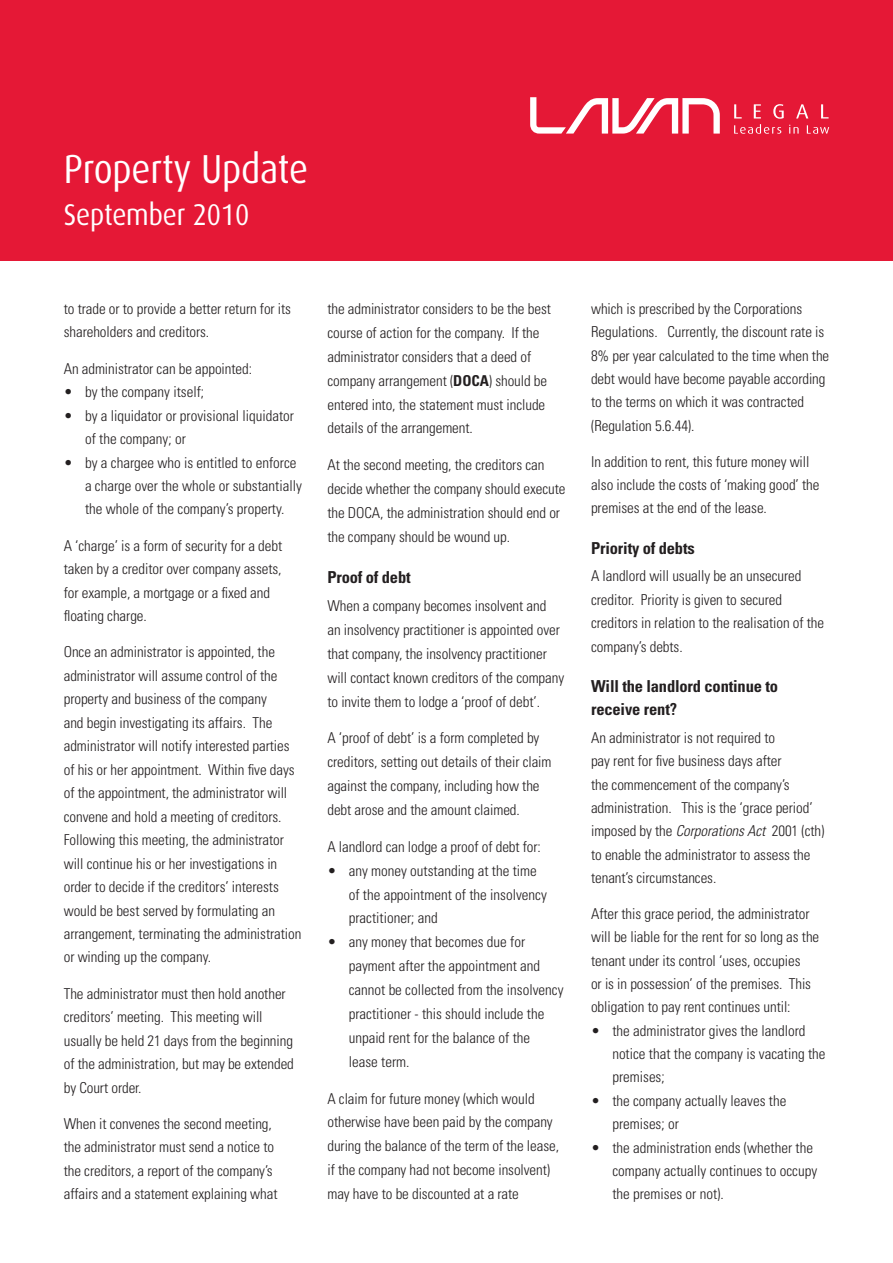
<style>
.page{position:relative;width:893px;height:1263px;background:#fff}
.page>*{position:absolute;margin:0;border:0;box-sizing:border-box;transform-origin:0 0}
.Main_heading{font:40.5px "Dax";letter-spacing:-.005em;color:#fff;scale:.9 1}
.Main_heading-2{font:30px "Dax";letter-spacing:-.005em;color:#fff;scale:.9 1}
.Heading{font:700 condensed 16.5px/23.4px "Univers";letter-spacing:-.01em;color:#231f20}
.Tab{font:300 condensed 15px/23.4px "Univers";letter-spacing:-.005em;color:#231f20}
.s1{font-weight:700}
.s2{font-style:italic}
</style>
<div class="page">
<div style="left:0;top:0;width:893px;height:261px;background:#e51836"></div>
<svg style="left:734px;top:104px;width:95px;height:30px"></svg>
<svg style="left:530px;top:97px;width:190px;height:37px"></svg>
<p class="Main_heading" style="left:64px;top:147px;width:273px">Property Update</p>
<p class="Main_heading-2" style="left:64px;top:198px;width:208px">September 2010</p>
<p class="Tab" style="left:64px;top:297px;width:229px">to trade or to provide a better return for its shareholders and creditors.</p>
<p class="Tab" style="left:64px;top:357px;width:190px">An administrator can be appointed:</p>
<p class="Tab" style="left:64px;top:380px;width:142px">• by the company itself;</p>
<p class="Tab" style="left:85px;top:404px;width:211px;text-indent:-21px">• by a liquidator or provisional liquidator of the company; or</p>
<p class="Tab" style="left:85px;top:450px;width:218px;text-indent:-21px">• by a chargee who is entitled to enforce a charge over the whole or substantially the whole of the company’s property.</p>
<p class="Tab" style="left:64px;top:534px;width:220px">A ‘charge’ is a form of security for a debt taken by a creditor over company assets, for example, a mortgage or a fixed and floating charge.</p>
<p class="Tab" style="left:64px;top:640px;width:239px">Once an administrator is appointed, the administrator will assume control of the property and business of the company<br>and begin investigating its affairs. The administrator will notify interested parties of his or her appointment. Within five days of the appointment, the administrator will convene and hold a meeting of creditors.<br>Following this meeting, the administrator will continue his or her investigations in order to decide if the creditors’ interests would be best served by formulating an arrangement, terminating the administration or winding up the company.</p>
<p class="Tab" style="left:64px;top:982px;width:232px">The administrator must then hold another creditors’ meeting. This meeting will usually be held 21 days from the beginning of the administration, but may be extended by Court order.</p>
<p class="Tab" style="left:64px;top:1112px;width:215px">When it convenes the second meeting, the administrator must send a notice to the creditors, a report of the company’s affairs and a statement explaining what</p>
<p class="Tab" style="left:327px;top:297px;width:225px;line-height:23.9px">the administrator considers to be the best course of action for the company. If the administrator considers that a deed of company arrangement (<span class="s1">DOCA</span>) should be entered into, the statement must include details of the arrangement.</p>
<p class="Tab" style="left:327px;top:453px;width:240px;line-height:23.9px">At the second meeting, the creditors can decide whether the company should execute the DOCA, the administration should end or the company should be wound up.</p>
<p class="Heading" style="left:327px;top:565px;width:85px">Proof of debt</p>
<p class="Tab" style="left:327px;top:594px;width:238px;line-height:23.9px">When a company becomes insolvent and<br>an insolvency practitioner is appointed over that company, the insolvency practitioner will contact known creditors of the company to invite them to lodge a ‘proof of debt’.</p>
<p class="Tab" style="left:327px;top:726px;width:226px;line-height:23.9px">A ‘proof of debt’ is a form completed by creditors, setting out details of their claim against the company, including how the debt arose and the amount claimed.</p>
<p class="Tab" style="left:327px;top:835px;width:215px">A landlord can lodge a proof of debt for:</p>
<p class="Tab" style="left:349px;top:858px;width:200px;line-height:23.9px;text-indent:-21px">• any money outstanding at the time of the appointment of the insolvency practitioner; and</p>
<p class="Tab" style="left:349px;top:930px;width:216px;line-height:23.9px;text-indent:-21px">• any money that becomes due for payment after the appointment and cannot be collected from the insolvency practitioner - this should include the unpaid rent for the balance of the<br>lease term.</p>
<p class="Tab" style="left:327px;top:1086px;width:233px;line-height:23.9px">A claim for future money (which would otherwise have been paid by the company during the balance of the term of the lease, if the company had not become insolvent) may have to be discounted at a rate</p>
<p class="Tab" style="left:591px;top:297px;width:240px">which is prescribed by the Corporations Regulations. Currently, the discount rate is 8% per year calculated to the time when the debt would have become payable according to the terms on which it was contracted (Regulation 5.6.44).</p>
<p class="Tab" style="left:591px;top:450px;width:230px">In addition to rent, this future money will also include the costs of ‘making good’ the premises at the end of the lease.</p>
<p class="Heading" style="left:591px;top:536px;width:105px">Priority of debts</p>
<p class="Tab" style="left:591px;top:564px;width:235px">A landlord will usually be an unsecured creditor. Priority is given to secured creditors in relation to the realisation of the company’s debts.</p>
<p class="Heading" style="left:591px;top:674px;width:188px">Will the landlord continue to receive rent?</p>
<p class="Tab" style="left:591px;top:726px;width:235px">An administrator is not required to<br>pay rent for five business days after<br>the commencement of the company’s administration. This is the ‘grace period’ imposed by the <span class="s2">Corporations Act</span> 2001 (cth) to enable the administrator to assess the tenant’s circumstances.</p>
<p class="Tab" style="left:591px;top:902px;width:230px">After this grace period, the administrator will be liable for the rent for so long as the tenant under its control ‘uses, occupies<br>or is in possession’ of the premises. This obligation to pay rent continues until:</p>
<p class="Tab" style="left:612px;top:1019px;width:215px;text-indent:-21px">• the administrator gives the landlord notice that the company is vacating the premises;</p>
<p class="Tab" style="left:612px;top:1089px;width:176px;text-indent:-21px">• the company actually leaves the premises; or</p>
<p class="Tab" style="left:612px;top:1135px;width:206px;text-indent:-21px">• the administration ends (whether the company actually continues to occupy the premises or not).</p>
</div>
